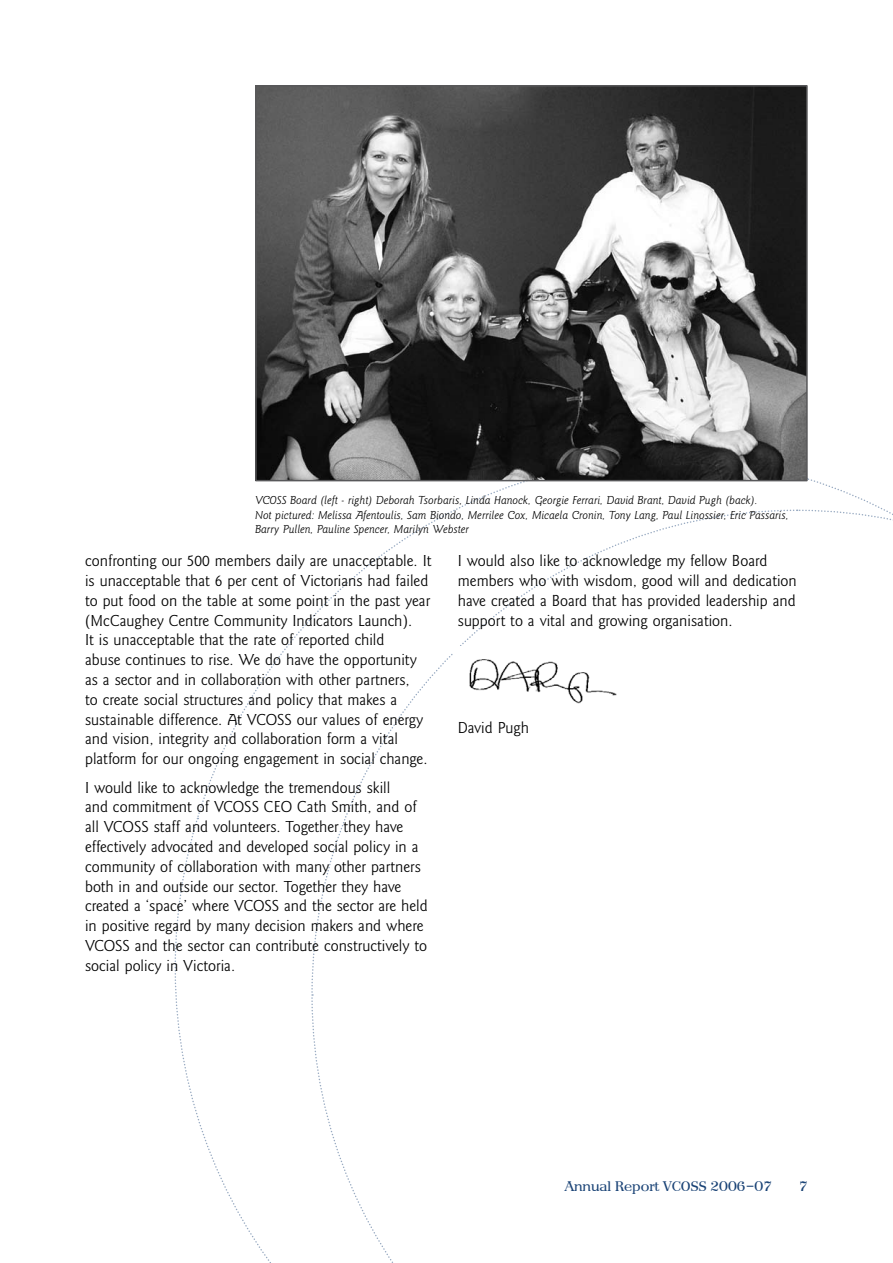
<style>
.page{position:relative;width:893px;height:1263px;background:#fff}
.page>*{position:absolute;margin:0;border:0;box-sizing:border-box;transform-origin:0 0}
.t1{font:16.5px/19.8px "Goudy Sans";color:#000}
.t2{font:13.5px "Priamos";color:#1a4376}
.t3{font:italic 12px/14.4px "Goudy Sans";color:#000}
</style>
<div class="page">
<svg style="left:310px;top:509px;width:485px;height:486px"></svg>
<img style="left:454px;top:646px;width:224px;height:61px">
<img style="left:258px;top:88px;width:547px;height:390px">
<div style="left:255px;top:85px;width:553px;height:396px;border:2px solid #58585a"></div>
<p class="t3" style="left:255px;top:494px;width:535px">VCOSS Board (left - right) Deborah Tsorbaris, Linda Hanock, Georgie Ferrari, David Brant, David Pugh (back).<br>Not pictured: Melissa Afentoulis, Sam Biondo, Merrilee Cox, Micaela Cronin, Tony Lang, Paul Linossier, Eric Passaris,<br>Barry Pullen, Pauline Spencer, Marilyn Webster</p>
<p class="t1" style="left:85px;top:551px;width:348px">confronting our 500 members daily are unacceptable. It is unacceptable that 6 per cent of Victorians had failed to put food on the table at some point in the past year (McCaughey Centre Community Indicators Launch).<br>It is unacceptable that the rate of reported child<br>abuse continues to rise. We do have the opportunity as a sector and in collaboration with other partners,<br>to create social structures and policy that makes a sustainable difference. At VCOSS our values of energy and vision, integrity and collaboration form a vital platform for our ongoing engagement in social change.</p>
<p class="t1" style="left:85px;top:777px;width:344px">I would like to acknowledge the tremendous skill<br>and commitment of VCOSS CEO Cath Smith, and of all VCOSS staff and volunteers. Together they have effectively advocated and developed social policy in a community of collaboration with many other partners both in and outside our sector. Together they have created a ‘space’ where VCOSS and the sector are held in positive regard by many decision makers and where VCOSS and the sector can contribute constructively to social policy in Victoria.</p>
<p class="t1" style="left:458px;top:551px;width:340px">I would also like to acknowledge my fellow Board members who with wisdom, good will and dedication have created a Board that has provided leadership and support to a vital and growing organisation.</p>
<p class="t1" style="left:458px;top:718px;width:73px">David Pugh</p>
<p class="t2" style="left:565px;top:1178px;width:209px">Annual Report VCOSS 2006–07</p>
</div>
